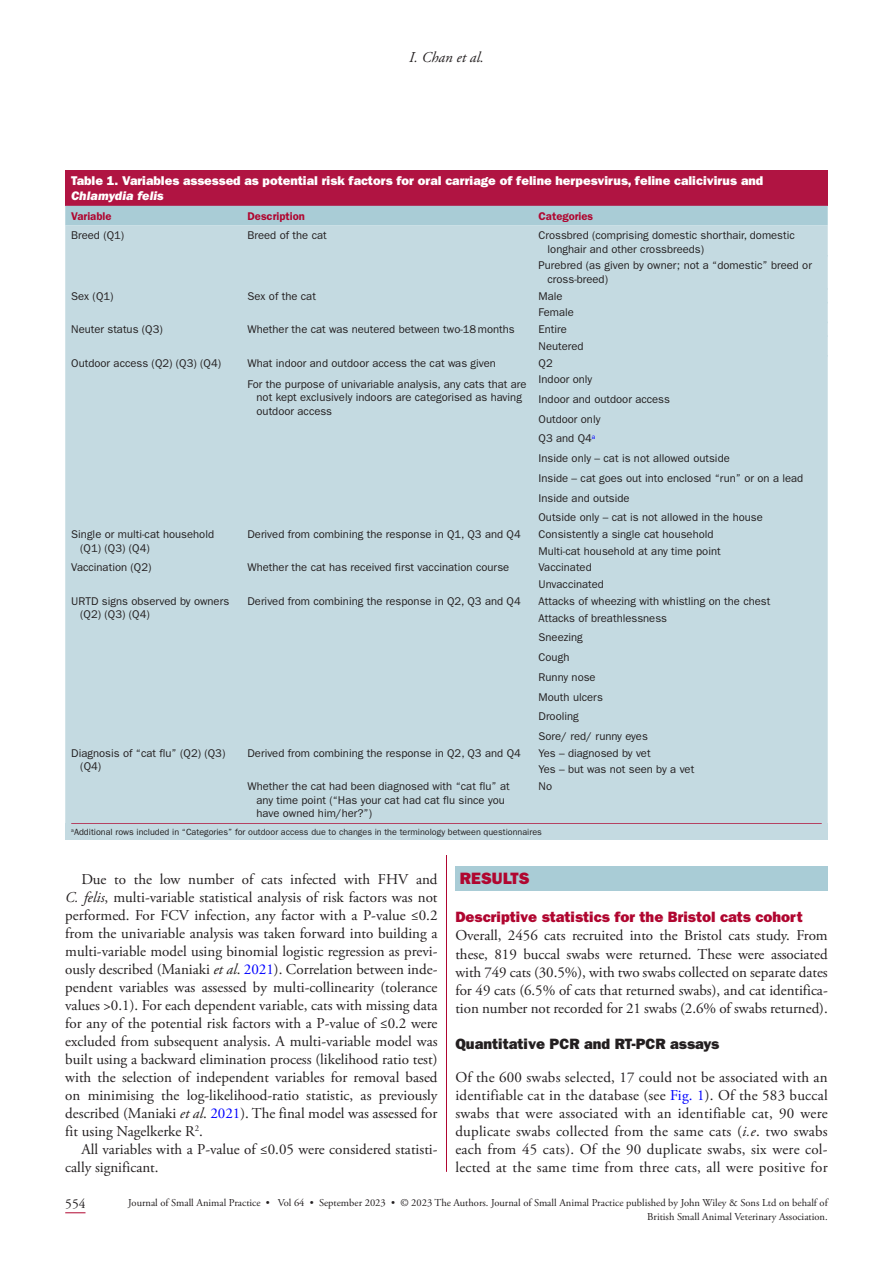
<style>
.page{position:relative;width:893px;height:1263px;background:#fff}
.page>*{position:absolute;margin:0;border:0;box-sizing:border-box;transform-origin:0 0}
.t1{font:16.5px "ITC Franklin Gothic Std Hvy";color:#b00630}
.t2{font:15px/18px "Adobe Garamond Pro";color:#231f20;text-align:justify}
.t3{font:15px "ITC Franklin Gothic Std Hvy";color:#b00630}
.t4{font:15px "ITC Franklin Gothic Std Hvy";color:#231f20}
.t5{font:italic 15px "Adobe Garamond Pro";color:#231f20}
.t6{font:13.5px "Adobe Garamond Pro";color:#231f20}
.t7{font:12.75px "ITC Franklin Gothic Std Hvy";color:#fff}
.t8{font:12.75px "ITC Franklin Gothic Std Hvy It";color:#fff}
.t9{font:11.25px/19.6px "ITC Franklin Gothic Std";color:#231f20}
.t10{font:600 11.25px "ITC Franklin Gothic Std";color:#b00630}
.t11{font:10.5px/13.5px "Adobe Garamond Pro";color:#231f20;text-align:right}
.t12{font:9px "ITC Franklin Gothic Std";color:#231f20}
.s1{font-style:italic}
.s2{color:#00f}
</style>
<div class="page">
<svg style="left:65px;top:1212px;width:21px;height:1px"></svg>
<div style="left:455px;top:867px;width:373px;height:24px;background:#a9ccd6"></div>
<div style="left:65px;top:170px;width:763px;height:36px;background:#b01442"></div>
<div style="left:65px;top:823px;width:763px;height:16px;background:#c4dae1"></div>
<hr style="left:71px;top:823px;width:751px;height:1px;background:#b00630">
<div style="left:65px;top:206px;width:763px;height:19px;background:#a9ccd6"></div>
<div style="left:65px;top:225px;width:763px;height:598px;background:#c4dae1"></div>
<div style="left:242px;top:374px;width:290px;height:153px;background:#c4dae1"></div>
<hr style="left:532px;top:256px;width:1px;height:32px;background:#c4dae1">
<hr style="left:532px;top:255px;width:296px;height:1px;background:#c4dae1">
<hr style="left:532px;top:288px;width:296px;height:2px;background:#c4dae1">
<hr style="left:532px;top:302px;width:296px;height:1px;background:#c4dae1">
<hr style="left:532px;top:322px;width:296px;height:1px;background:#c4dae1">
<hr style="left:532px;top:335px;width:296px;height:2px;background:#c4dae1">
<hr style="left:532px;top:355px;width:296px;height:2px;background:#c4dae1">
<svg style="left:532px;top:290px;width:1px;height:80px"></svg>
<hr style="left:446px;top:855px;width:1px;height:317px;background:#b00630">
<p class="t5" style="left:409px;top:48px;width:76px">I. Chan et al.</p>
<p class="t7" style="left:71px;top:173px;width:693px">Table 1. Variables assessed as potential risk factors for oral carriage of feline herpesvirus, feline calicivirus and</p>
<p class="t8" style="left:71px;top:188px;width:94px">Chlamydia felis</p>
<p class="t10" style="left:71px;top:209px;width:42px">Variable</p>
<p class="t10" style="left:248px;top:209px;width:59px">Description</p>
<p class="t10" style="left:539px;top:209px;width:56px">Categories</p>
<p class="t9" style="left:71px;top:226px;width:55px">Breed (Q1)</p>
<p class="t9" style="left:248px;top:226px;width:81px">Breed of the cat</p>
<p class="t9" style="left:548px;top:229px;width:249px;line-height:13.5px;text-indent:-9px">Crossbred (comprising domestic shorthair, domestic longhair and other crossbreeds)</p>
<p class="t9" style="left:548px;top:259px;width:266px;line-height:13.5px;text-indent:-9px">Purebred (as given by owner; not a “domestic” breed or cross-breed)</p>
<p class="t9" style="left:71px;top:286px;width:44px">Sex (Q1)</p>
<p class="t9" style="left:248px;top:286px;width:70px">Sex of the cat</p>
<p class="t9" style="left:539px;top:288px;width:37px;line-height:16.6px">Male<br>Female</p>
<p class="t9" style="left:71px;top:320px;width:93px">Neuter status (Q3)</p>
<p class="t9" style="left:248px;top:320px;width:269px">Whether the cat was neutered between two-18months</p>
<p class="t9" style="left:539px;top:321px;width:47px;line-height:16.6px">Entire<br>Neutered</p>
<p class="t9" style="left:71px;top:353px;width:151px">Outdoor access (Q2) (Q3) (Q4)</p>
<p class="t9" style="left:248px;top:353px;width:250px">What indoor and outdoor access the cat was given</p>
<p class="t9" style="left:539px;top:354px;width:55px;line-height:16.6px">Q2<br>Indoor only</p>
<p class="t9" style="left:257px;top:377px;width:271px;line-height:13.5px;text-indent:-9px">For the purpose of univariable analysis, any cats that are not kept exclusively indoors are categorised as having outdoor access</p>
<p class="t9" style="left:538px;top:389px;width:266px">Indoor and outdoor access<br>Outdoor only<br>Q3 and Q4<sup>a<br></sup>Inside only – cat is not allowed outside<br>Inside – cat goes out into enclosed “run” or on a lead<br>Inside and outside<br>Outside only – cat is not allowed in the house</p>
<p class="t9" style="left:80px;top:528px;width:135px;line-height:13.5px;text-indent:-9px">Single or multi-cat household (Q1) (Q3) (Q4)</p>
<p class="t9" style="left:248px;top:524px;width:275px">Derived from combining the response in Q1, Q3 and Q4</p>
<p class="t9" style="left:539px;top:526px;width:184px;line-height:16.6px">Consistently a single cat household<br>Multi-cat household at any time point</p>
<p class="t9" style="left:71px;top:558px;width:82px">Vaccination (Q2)</p>
<p class="t9" style="left:248px;top:558px;width:263px">Whether the cat has received first vaccination course</p>
<p class="t9" style="left:539px;top:559px;width:67px;line-height:16.6px">Vaccinated<br>Unvaccinated</p>
<p class="t9" style="left:80px;top:594px;width:151px;line-height:13.5px;text-indent:-9px">URTD signs observed by owners (Q2) (Q3) (Q4)</p>
<p class="t9" style="left:248px;top:591px;width:275px">Derived from combining the response in Q2, Q3 and Q4</p>
<p class="t9" style="left:539px;top:593px;width:233px;line-height:16.6px">Attacks of wheezing with whistling on the chest<br>Attacks of breathlessness</p>
<p class="t9" style="left:539px;top:628px;width:111px">Sneezing<br>Cough<br>Runny nose<br>Mouth ulcers<br>Drooling<br>Sore/ red/ runny eyes</p>
<p class="t9" style="left:80px;top:746px;width:147px;line-height:13.5px;text-indent:-9px">Diagnosis of “cat flu” (Q2) (Q3) (Q4)</p>
<p class="t9" style="left:248px;top:743px;width:275px">Derived from combining the response in Q2, Q3 and Q4</p>
<p class="t9" style="left:539px;top:745px;width:157px;line-height:16.6px">Yes – diagnosed by vet<br>Yes – but was not seen by a vet</p>
<p class="t9" style="left:257px;top:780px;width:255px;line-height:13.5px;text-indent:-9px">Whether the cat had been diagnosed with “cat flu” at any time point (“Has your cat had cat flu since you have owned him/her?”)</p>
<p class="t9" style="left:539px;top:776px;width:15px">No</p>
<p class="t12" style="left:71px;top:826px;width:472px"><sup>a</sup>Additional rows included in “Categories” for outdoor access due to changes in the terminology between questionnaires</p>
<p class="t2" style="left:65px;top:871px;width:374px;text-indent:16px">Due to the low number of cats infected with FHV and <span class="s1">C. felis</span>, multi-variable statistical analysis of risk factors was not performed. For FCV infection, any factor with a P-value ≤0.2 from the univariable analysis was taken forward into building a multi-variable model using binomial logistic regression as previ&shy;ously described (Maniaki <span class="s1">et al</span>. <span class="s2">2021</span>). Correlation between inde&shy;pendent variables was assessed by multi-collinearity (tolerance values &gt;0.1). For each dependent variable, cats with missing data for any of the potential risk factors with a P-value of ≤0.2 were excluded from subsequent analysis. A multi-variable model was built using a backward elimination process (likelihood ratio test) with the selection of independent variables for removal based on minimising the log-likelihood-ratio statistic, as previously described (Maniaki <span class="s1">et al</span>. <span class="s2">2021</span>). The final model was assessed for fit using Nagelkerke R<sup>2</sup>.</p>
<p class="t2" style="left:65px;top:1141px;width:374px;text-indent:16px">All variables with a P-value of ≤0.05 were considered statisti&shy;cally significant.</p>
<p class="t1" style="left:460px;top:869px;width:71px">RESULTS</p>
<p class="t3" style="left:455px;top:908px;width:349px">Descriptive statistics for the Bristol cats cohort</p>
<p class="t2" style="left:455px;top:927px;width:374px">Overall, 2456 cats recruited into the Bristol cats study. From these, 819 buccal swabs were returned. These were associated with 749 cats (30.5%), with two swabs collected on separate dates for 49 cats (6.5% of cats that returned swabs), and cat identifica&shy;tion number not recorded for 21 swabs (2.6% of swabs returned).</p>
<p class="t4" style="left:455px;top:1035px;width:265px">Quantitative PCR and RT-PCR assays</p>
<p class="t2" style="left:455px;top:1069px;width:374px">Of the 600 swabs selected, 17 could not be associated with an identifiable cat in the database (see <span class="s2">Fig. 1</span>). Of the 583 buccal swabs that were associated with an identifiable cat, 90 were duplicate swabs collected from the same cats (<span class="s1">i.e</span>. two swabs each from 45 cats). Of the 90 duplicate swabs, six were col&shy;lected at the same time from three cats, all were positive for</p>
<p class="t6" style="left:65px;top:1196px;width:22px">554</p>
<p class="t11" style="left:128px;top:1196px;width:701px">Journal of Small Animal Practice • Vol 64 • September 2023 • © 2023 The Authors. Journal of Small Animal Practice published by John Wiley &amp; Sons Ltd on behalf of<br>British Small Animal Veterinary Association.</p>
</div>
